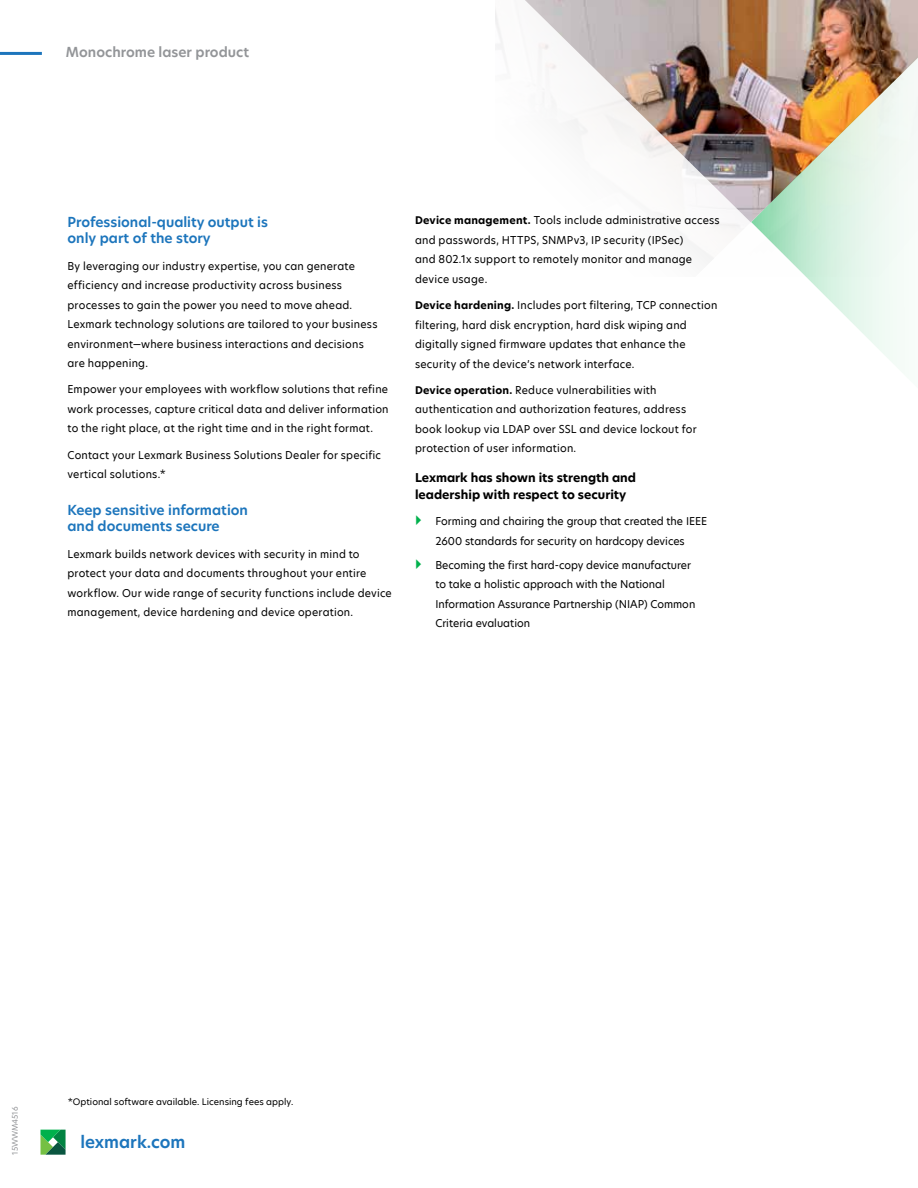
<style>
.page{position:relative;width:918px;height:1188px;background:#fff}
.page>*{position:absolute;margin:0;border:0;box-sizing:border-box;transform-origin:0 0}
.t1{font:600 16.5px "TP Hero";color:#1c75bc}
.t2{font:600 13.5px/16.5px "TP Hero";color:#1c75bc}
.t3{font:600 13.5px "TP Hero";color:#939598}
.t4{font:700 12px/16.5px "TP Hero";color:#000}
.t5{font:10.5px/19.5px "TP Hero";letter-spacing:.02em;color:#000}
.t6{font:10.5px/19.5px "TP Hero";color:#000}
.t7{font:8.7px "TP Hero";color:#000}
.t8{font:7.5px "TP Hero";color:#939598}
.s1{font-weight:700}
</style>
<div class="page">
<hr style="left:0;top:52px;width:42px;height:3px;background:#1c75bc">
<svg style="left:40px;top:1130px;width:26px;height:25px"></svg>
<img style="left:495px;top:0;width:423px;height:263px">
<img style="left:751px;top:42px;width:167px;height:327px">
<p class="t3" style="left:66px;top:43px;width:185px">Monochrome laser product</p>
<p class="t2" style="left:68px;top:214px;width:202px">Professional-quality output is only part of the story</p>
<p class="t5" style="left:68px;top:256px;width:312px">By leveraging our industry expertise, you can generate efficiency and increase productivity across business processes to gain the power you need to move ahead.<br>Lexmark technology solutions are tailored to your business environment—where business interactions and decisions are happening.</p>
<p class="t5" style="left:68px;top:380px;width:323px;text-align:justify">Empower your employees with workflow solutions that refine work processes, capture critical data and deliver information to the right place, at the right time and in the right format.</p>
<p class="t5" style="left:68px;top:445px;width:315px">Contact your Lexmark Business Solutions Dealer for specific vertical solutions.*</p>
<p class="t2" style="left:68px;top:502px;width:182px">Keep sensitive information and documents secure</p>
<p class="t5" style="left:68px;top:544px;width:326px">Lexmark builds network devices with security in mind to protect your data and documents throughout your entire workflow. Our wide range of security functions include device management, device hardening and device operation.</p>
<p class="t5" style="left:415px;top:211px;width:306px"><span class="s1">Device management.</span> Tools include administrative access and passwords, HTTPS, SNMPv3, IP security (IPSec)<br>and 802.1x support to remotely monitor and manage device usage.</p>
<p class="t5" style="left:415px;top:295px;width:304px"><span class="s1">Device hardening.</span> Includes port filtering, TCP connection filtering, hard disk encryption, hard disk wiping and digitally signed firmware updates that enhance the security of the device’s network interface.</p>
<p class="t5" style="left:415px;top:380px;width:283px"><span class="s1">Device operation.</span> Reduce vulnerabilities with authentication and authorization features, address book lookup via LDAP over SSL and device lockout for protection of user information.</p>
<p class="t4" style="left:415px;top:470px;width:222px">Lexmark has shown its strength and leadership with respect to security</p>
<p class="t6" style="left:435px;top:511px;width:274px">Forming and chairing the group that created the IEEE<br>2600 standards for security on hardcopy devices</p>
<p class="t6" style="left:435px;top:555px;width:261px">Becoming the first hard-copy device manufacturer to take a holistic approach with the National Information Assurance Partnership (NIAP) Common Criteria evaluation</p>
<p class="t8" style="left:10px;top:1155px;width:50px;rotate:-90deg">15WWM4516</p>
<p class="t7" style="left:68px;top:1095px;width:227px">*Optional software available. Licensing fees apply.</p>
<h1 class="t1" style="left:80px;top:1131px;width:106px">lexmark.com</h1>
</div>
